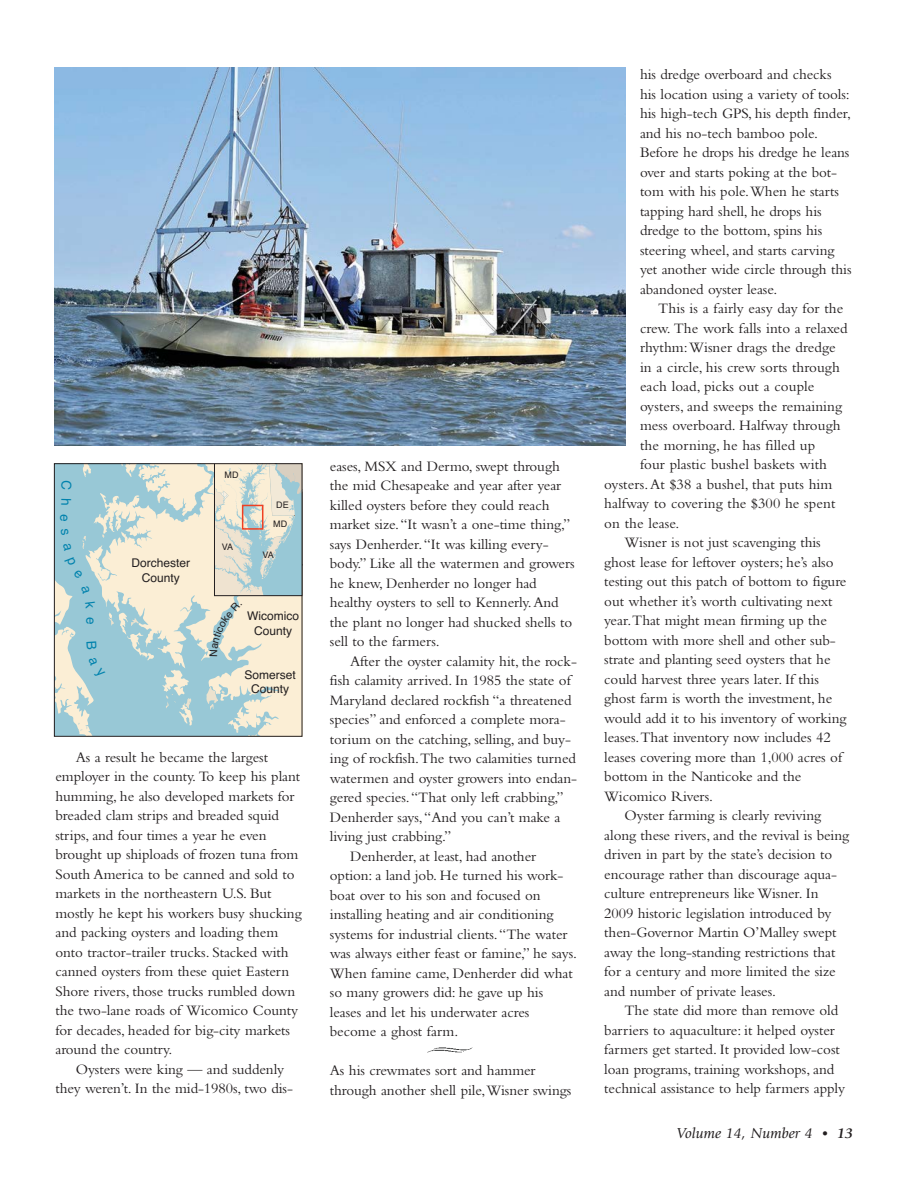
<style>
.page{position:relative;width:918px;height:1188px;background:#fff}
.page>*{position:absolute;margin:0;border:0;box-sizing:border-box;transform-origin:0 0}
.t1{font:15px/19.5px "Bembo";letter-spacing:-.005em;color:#231f20}
.t2{font:italic 15px "Giovanni";color:#231f20}
.t3{font:13.5px "Helvetica";color:#0082ad}
.t4{font:12px/14.4px "Helvetica";color:#231f20;text-align:center}
.t5{font:9px "Helvetica";color:#231f20}
.s1{font-family:"Bembo";font-weight:700;font-style:normal}
.s2{font-weight:700}
</style>
<div class="page">
<img style="left:427px;top:1047px;width:46px;height:6px">
<img style="left:54px;top:68px;width:571px;height:378px">
<svg style="left:193px;top:465px;width:107px;height:270px;fill:#fbeed5"></svg>
<svg style="left:206px;top:687px;width:19px;height:23px"></svg>
<svg style="left:216px;top:465px;width:84px;height:129px"></svg>
<div style="left:214px;top:463px;width:88px;height:133px;border:1px solid #231f20"></div>
<div style="left:242px;top:505px;width:21px;height:25px;border:2px solid #ef4023"></div>
<svg style="left:54px;top:464px;width:139px;height:272px"></svg>
<svg style="left:210px;top:602px;width:32px;height:54px"></svg>
<p class="t4" style="left:131px;top:557px;width:60px">Dorchester<br>County</p>
<p class="t5" style="left:225px;top:472px;width:15px">MD</p>
<p class="t5" style="left:222px;top:544px;width:13px">VA</p>
<p class="t5" style="left:276px;top:501px;width:14px">DE</p>
<p class="t5" style="left:273px;top:520px;width:15px">MD</p>
<p class="t5" style="left:262px;top:551px;width:13px">VA</p>
<p class="t3" style="left:96px;top:617px;width:9px;rotate:90deg">e</p>
<p class="t4" style="left:247px;top:610px;width:53px">Wicomico<br>County</p>
<p class="t4" style="left:245px;top:668px;width:53px">Somerset<br>County</p>
<p class="t1" style="left:55px;top:747px;width:248px;text-indent:20px">As a result he became the largest employer in the county. To keep his plant humming, he also developed markets for breaded clam strips and breaded squid strips, and four times a year he even brought up shiploads of frozen tuna from South America to be canned and sold to markets in the northeastern U.S. But mostly he kept his workers busy shucking and packing oysters and loading them onto tractor-trailer trucks. Stacked with canned oysters from these quiet Eastern Shore rivers, those trucks rumbled down the two-lane roads of Wicomico County for decades, headed for big-city markets around the country.</p>
<p class="t1" style="left:55px;top:1059px;width:239px;text-indent:20px">Oysters were king — and suddenly they weren’t. In the mid-1980s, two dis-</p>
<p class="t1" style="left:330px;top:456px;width:246px">eases, MSX and Dermo, swept through the mid Chesapeake and year after year killed oysters before they could reach market size. “It wasn’t a one-time thing,” says Denherder. “It was killing every&shy;body.” Like all the watermen and growers he knew, Denherder no longer had healthy oysters to sell to Kennerly. And the plant no longer had shucked shells to sell to the farmers.</p>
<p class="t1" style="left:350px;top:651px;width:228px">After the oyster calamity hit, the rock-</p>
<p class="t1" style="left:330px;top:670px;width:242px">fish calamity arrived. In 1985 the state of</p>
<p class="t1" style="left:330px;top:690px;width:243px">Maryland declared rockfish “a threatened</p>
<p class="t1" style="left:330px;top:709px;width:237px">species” and enforced a complete mora-</p>
<p class="t1" style="left:330px;top:729px;width:243px">torium on the catching, selling, and buy-</p>
<p class="t1" style="left:330px;top:748px;width:248px">ing of rockfish. The two calamities turned</p>
<p class="t1" style="left:330px;top:768px;width:249px">watermen and oyster growers into endan-</p>
<p class="t1" style="left:330px;top:787px;width:235px">gered species. “That only left crabbing,”</p>
<p class="t1" style="left:330px;top:807px;width:232px">Denherder says, “And you can’t make a</p>
<p class="t1" style="left:330px;top:826px;width:123px">living just crabbing.”</p>
<p class="t1" style="left:350px;top:846px;width:188px">Denherder, at least, had another</p>
<p class="t1" style="left:330px;top:865px;width:235px">option: a land job. He turned his work-</p>
<p class="t1" style="left:330px;top:885px;width:212px">boat over to his son and focused on</p>
<p class="t1" style="left:330px;top:904px;width:225px">installing heating and air conditioning</p>
<p class="t1" style="left:330px;top:924px;width:239px">systems for industrial clients. “The water</p>
<p class="t1" style="left:330px;top:943px;width:249px">was always either feast or famine,” he says.</p>
<p class="t1" style="left:330px;top:963px;width:244px">When famine came, Denherder did what</p>
<p class="t1" style="left:330px;top:982px;width:215px">so many growers did: he gave up his</p>
<p class="t1" style="left:330px;top:1002px;width:201px">leases and let his underwater acres</p>
<p class="t1" style="left:330px;top:1021px;width:130px">become a ghost farm.</p>
<p class="t1" style="left:330px;top:1060px;width:243px">As his crewmates sort and hammer through another shell pile, Wisner swings</p>
<p class="t1" style="left:640px;top:64px;width:213px">his dredge overboard and checks<br>his location using a variety of tools: his high-tech GPS, his depth finder, and his no-tech bamboo pole.<br>Before he drops his dredge he leans over and starts poking at the bot&shy;tom with his pole. When he starts tapping hard shell, he drops his dredge to the bottom, spins his steering wheel, and starts carving yet another wide circle through this abandoned oyster lease.</p>
<p class="t1" style="left:658px;top:298px;width:186px">This is a fairly easy day for the</p>
<p class="t1" style="left:640px;top:318px;width:209px">crew. The work falls into a relaxed</p>
<p class="t1" style="left:640px;top:337px;width:197px">rhythm: Wisner drags the dredge</p>
<p class="t1" style="left:640px;top:357px;width:201px">in a circle, his crew sorts through</p>
<p class="t1" style="left:640px;top:376px;width:176px">each load, picks out a couple</p>
<p class="t1" style="left:640px;top:396px;width:204px">oysters , and sweeps the remaining</p>
<p class="t1" style="left:640px;top:415px;width:202px">mess overboard. Halfway through</p>
<p class="t1" style="left:640px;top:435px;width:177px">the morning, he has filled up</p>
<p class="t1" style="left:640px;top:454px;width:188px">four plastic bushel baskets with</p>
<p class="t1" style="left:604px;top:474px;width:230px">oysters. At $38 a bushel, that puts him</p>
<p class="t1" style="left:604px;top:493px;width:233px">halfway to covering the $300 he spent</p>
<p class="t1" style="left:604px;top:513px;width:77px">on the lease.</p>
<p class="t1" style="left:625px;top:532px;width:198px">Wisner is not just scavenging this</p>
<p class="t1" style="left:604px;top:552px;width:231px">ghost lease for leftover oysters; he’s also</p>
<p class="t1" style="left:604px;top:571px;width:244px">testing out this patch of bottom to figure</p>
<p class="t1" style="left:604px;top:591px;width:230px">out whether it’s worth cultivating next</p>
<p class="t1" style="left:604px;top:610px;width:224px">year. That might mean firming up the</p>
<p class="t1" style="left:604px;top:630px;width:233px">bottom with more shell and other sub-</p>
<p class="t1" style="left:604px;top:649px;width:228px">strate and planting seed oysters that he</p>
<p class="t1" style="left:604px;top:669px;width:216px">could harvest three years later. If this</p>
<p class="t1" style="left:604px;top:688px;width:229px">ghost farm is worth the investment, he</p>
<p class="t1" style="left:604px;top:708px;width:244px">would add it to his inventory of working</p>
<p class="t1" style="left:604px;top:727px;width:228px">leases. That inventory now includes 42</p>
<p class="t1" style="left:604px;top:747px;width:239px">leases covering more than 1,000 acres of</p>
<p class="t1" style="left:604px;top:766px;width:199px">bottom in the Nanticoke and the</p>
<p class="t1" style="left:604px;top:786px;width:110px">Wicomico Rivers.</p>
<p class="t1" style="left:625px;top:805px;width:198px">Oyster farming is clearly reviving</p>
<p class="t1" style="left:604px;top:825px;width:246px">along these rivers, and the revival is being</p>
<p class="t1" style="left:604px;top:844px;width:230px">driven in part by the state’s decision to</p>
<p class="t1" style="left:604px;top:864px;width:234px">encourage rather than discourage aqua-</p>
<p class="t1" style="left:604px;top:883px;width:216px">culture entrepreneurs like Wisner. In</p>
<p class="t1" style="left:604px;top:903px;width:229px">2009 historic legislation introduced by</p>
<p class="t1" style="left:604px;top:922px;width:234px">then-Governor Martin O’Malley swept</p>
<p class="t1" style="left:604px;top:942px;width:233px">away the long-standing restrictions that</p>
<p class="t1" style="left:604px;top:961px;width:233px">for a century and more limited the size</p>
<p class="t1" style="left:604px;top:981px;width:173px">and number of private leases.</p>
<p class="t1" style="left:625px;top:1000px;width:215px">The state did more than remove old</p>
<p class="t1" style="left:604px;top:1020px;width:232px">barriers to aquaculture: it helped oyster</p>
<p class="t1" style="left:604px;top:1039px;width:237px">farmers get started. It provided low-cost</p>
<p class="t1" style="left:604px;top:1059px;width:231px">loan programs, training workshops, and</p>
<p class="t1" style="left:604px;top:1078px;width:242px">technical assistance to help farmers apply</p>
<p class="t2" style="left:677px;top:1125px;width:178px">Volume 14, Number 4 <span class="s1">•</span> <span class="s2">13</span></p>
</div>
